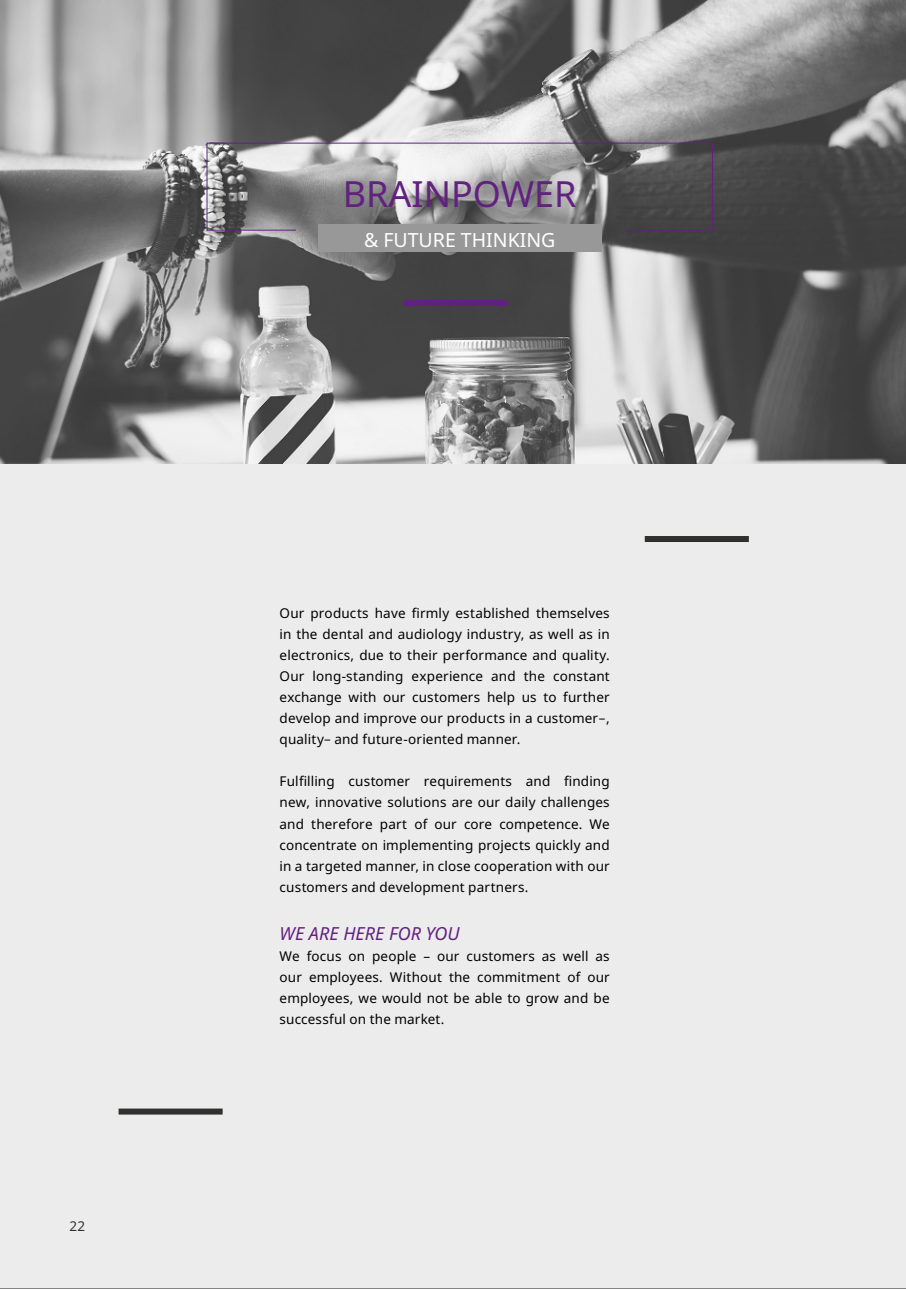
<style>
.page{position:relative;width:906px;height:1289px;background:#fff}
.page>*{position:absolute;margin:0;border:0;box-sizing:border-box;transform-origin:0 0}
.t1{font:36px "Noto Sans";color:#622181}
.t2{font:19.5px "Noto Sans";color:#fff}
.t3{font:italic 18px "Noto Sans";color:#622181}
.t4{font:13.5px/21px "Noto Sans";letter-spacing:.01em;color:#000;text-align:justify}
.t5{font:13.5px "Noto Sans";color:#30302f}
</style>
<div class="page">
<div style="left:0;top:463px;width:906px;height:825px;background:#ececec"></div>
<img style="left:0;top:0;width:906px;height:463px">
<svg style="left:206px;top:142px;width:507px;height:89px;background:#8f8e90"></svg>
<div style="left:403px;top:300px;width:104px;height:6px;background:#622181"></div>
<div style="left:119px;top:1108px;width:104px;height:6px;background:#30302f"></div>
<div style="left:645px;top:536px;width:104px;height:6px;background:#30302f"></div>
<div style="left:318px;top:224px;width:283px;height:28px;background:#989898"></div>
<p class="t5" style="left:70px;top:1218px;width:17px">22</p>
<h1 class="t1" style="left:343px;top:174px;width:235px">BRAINPOWER</h1>
<h2 class="t2" style="left:364px;top:229px;width:193px">&amp; FUTURE THINKING</h2>
<p class="t4" style="left:280px;top:603px;width:332px">Our products have firmly established themselves in the dental and audiology industry, as well as in electronics, due to their performance and quality.<br>Our long-standing experience and the constant exchange with our customers help us to further develop and improve our products in a customer ̵, quality ̵ and future-oriented manner.</p>
<p class="t4" style="left:280px;top:771px;width:332px">Fulfilling customer requirements and finding new, innovative solutions are our daily challenges and therefore part of our core competence. We concentrate on implementing projects quickly and in a targeted manner, in close cooperation with our customers and development partners.</p>
<h3 class="t3" style="left:280px;top:920px;width:181px">WE ARE HERE FOR YOU</h3>
<p class="t4" style="left:280px;top:945px;width:332px">We focus on people – our customers as well as our employees. Without the commitment of our employees, we would not be able to grow and be successful on the market.</p>
</div>
